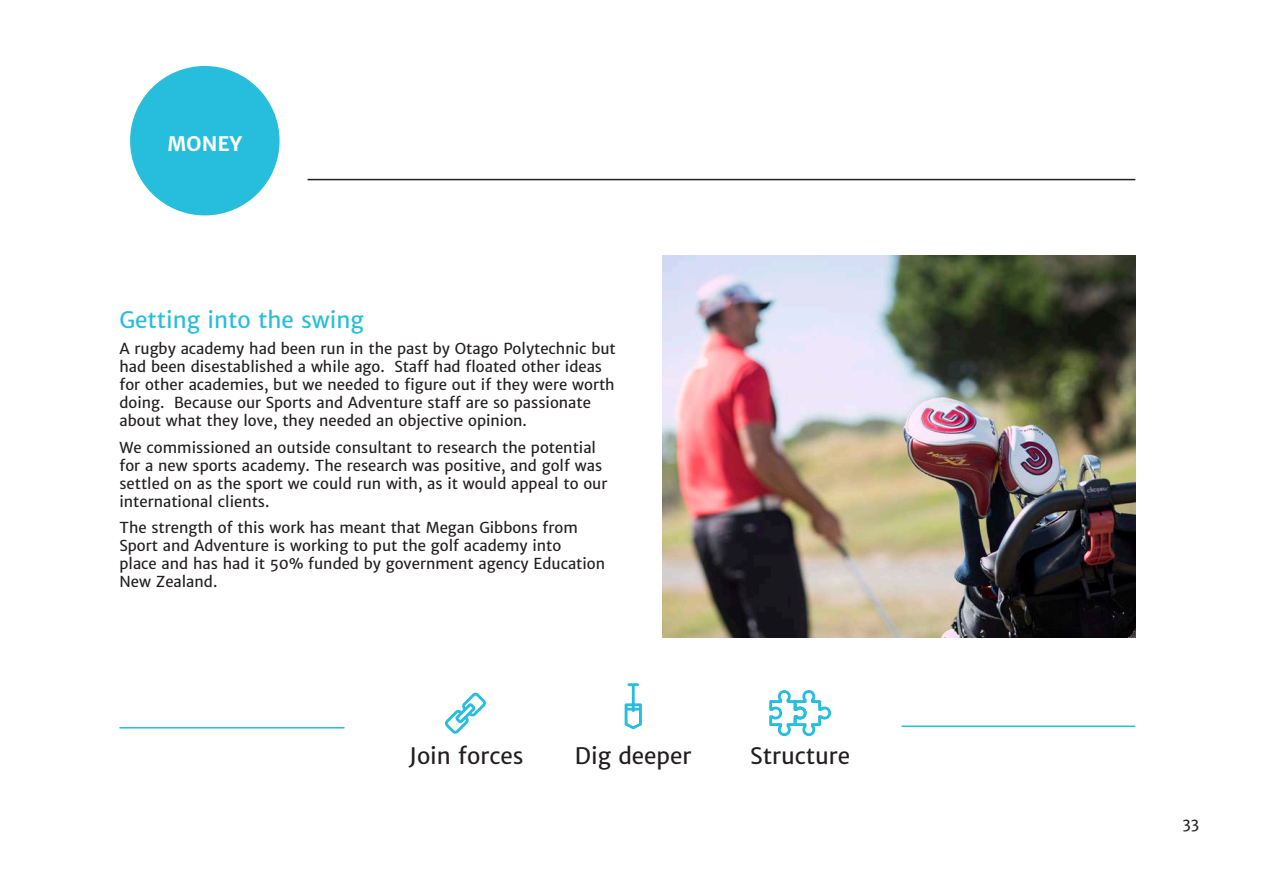
<style>
.page{position:relative;width:1263px;height:893px;background:#fff}
.page>*{position:absolute;margin:0;border:0;box-sizing:border-box;transform-origin:0 0}
.t1{font:22.5px "Merriweather Sans";color:#231f20}
.t2{font:22.5px "Merriweather Sans";color:#27bddc}
.t3{font:700 19.95px "Merriweather Sans";color:#fff}
.t4{font:15px/18px "Merriweather Sans";color:#231f20}
</style>
<div class="page">
<svg style="left:625px;top:683px;width:17px;height:46px"></svg>
<hr style="left:308px;top:179px;width:827px;height:1px;background:#231f20">
<div style="left:130px;top:66px;width:150px;height:149px;background:#27bddc;border-radius:50%"></div>
<img style="left:663px;top:255px;width:472px;height:383px">
<svg style="left:444px;top:692px;width:42px;height:42px"></svg>
<hr style="left:119px;top:727px;width:225px;height:1px;background:#27bddc">
<hr style="left:901px;top:725px;width:234px;height:2px;background:#27bddc">
<svg style="left:769px;top:690px;width:63px;height:46px"></svg>
<p class="t3" style="left:168px;top:131px;width:76px">MONEY</p>
<p class="t2" style="left:119px;top:306px;width:246px">Getting into the swing</p>
<p class="t4" style="left:119px;top:340px;width:498px">A rugby academy had been run in the past by Otago Polytechnic but had been disestablished a while ago. Staff had floated other ideas for other academies, but we needed to figure out if they were worth doing. Because our Sports and Adventure staff are so passionate about what they love, they needed an objective opinion.</p>
<p class="t4" style="left:119px;top:438px;width:489px">We commissioned an outside consultant to research the potential for a new sports academy. The research was positive, and golf was settled on as the sport we could run with, as it would appeal to our international clients.</p>
<p class="t4" style="left:119px;top:519px;width:487px">The strength of this work has meant that Megan Gibbons from Sport and Adventure is working to put the golf academy into<br>place and has had it 50% funded by government agency Education New Zealand.</p>
<p class="t1" style="left:575px;top:742px;width:118px">Dig deeper</p>
<p class="t1" style="left:409px;top:742px;width:116px">Join forces</p>
<p class="t1" style="left:750px;top:742px;width:101px">Structure</p>
<p class="t4" style="left:1182px;top:815px;width:18px">33</p>
</div>
